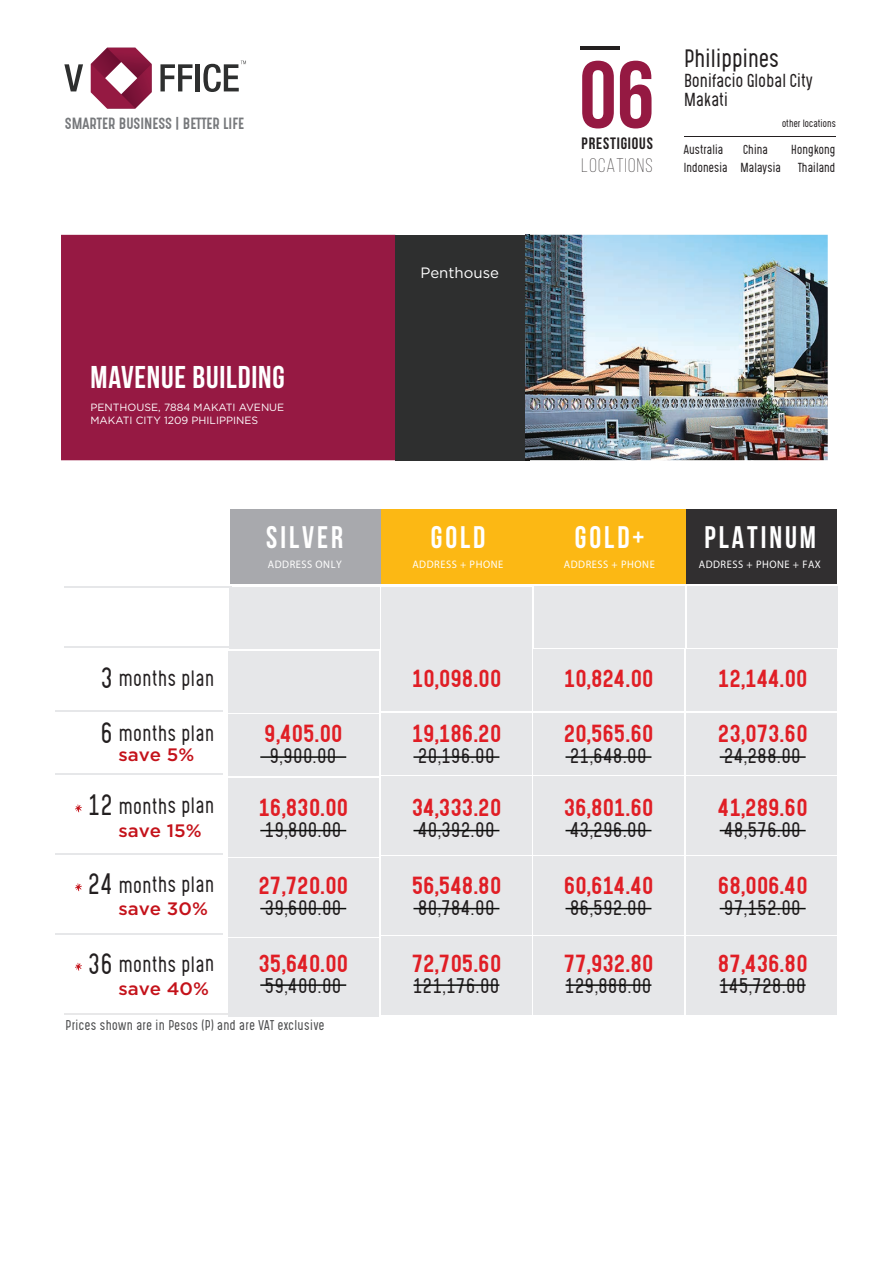
<style>
.page{position:relative;width:893px;height:1263px;background:#fff}
.page>*{position:absolute;margin:0;border:0;box-sizing:border-box;transform-origin:0 0}
.t1{font:700 94.65px "Bebas Neue";color:#951942}
.t2{font:700 31.5px "Bebas Neue";letter-spacing:.025em;color:#fff}
.t3{font:700 31.2px "Bebas Neue";letter-spacing:.1em;color:#fff;scale:.96 1}
.t4{font:300 21.3px "Gotcha Gothic";letter-spacing:-.025em;color:#231f20}
.t5{font:21px "Gotcha Gothic";color:#e01e25;scale:1.04 1}
.t6{font:300 19.5px "Bebas Neue";letter-spacing:.065em;color:#231f20}
.t7{font:300 18.75px "Gotcha Gothic";letter-spacing:-.01em;color:#231f20;scale:.96 1}
.t8{font:300 18px "Gotcha Gothic";color:#231f20;scale:1.04 1}
.t9{font:500 18px "Gotham";color:#c4121a;scale:1.04 1}
.t10{font:700 16.5px "Bebas Neue";letter-spacing:.05em;color:#231f20}
.t11{font:300 16.05px/19.5px "Gotcha Gothic";letter-spacing:-.025em;color:#231f20}
.t12{font:15px "Gotham";color:#fff}
.t13{font:13.8px "Gotcha Gothic";color:#76787b}
.t14{font:300 12px "Gotcha Gothic";color:#4b4c4d}
.t15{font:300 11.1px "Gotcha Gothic";letter-spacing:-.025em;color:#231f20}
.t16{font:500 10.95px "Helvetica Neue LT";letter-spacing:.05em;color:#fff;scale:.96 1}
.t17{font:10.5px/12.6px "Gotham";color:#fff}
.t18{font:300 9px "Gotcha Gothic";letter-spacing:-.025em;color:#231f20}
.s1{font-weight:300}
.s2{font-size:25.05px}
</style>
<div class="page">
<hr style="left:55px;top:710px;width:167px;height:1px;background:#e6e7e9">
<hr style="left:55px;top:773px;width:167px;height:2px;background:#e6e7e9">
<hr style="left:55px;top:853px;width:167px;height:2px;background:#e6e7e9">
<hr style="left:55px;top:933px;width:167px;height:2px;background:#e6e7e9">
<hr style="left:64px;top:1013px;width:167px;height:2px;background:#e8e8e9">
<div style="left:231px;top:510px;width:151px;height:74px;background:#a8a9ad"></div>
<div style="left:536px;top:510px;width:151px;height:74px;background:#fcb814"></div>
<div style="left:382px;top:510px;width:154px;height:74px;background:#fcb814"></div>
<div style="left:686px;top:510px;width:151px;height:74px;background:#312f30"></div>
<div style="left:229px;top:651px;width:150px;height:62px;background:#e6e7e9"></div>
<div style="left:382px;top:649px;width:150px;height:62px;background:#e6e7e9"></div>
<div style="left:686px;top:649px;width:151px;height:62px;background:#e6e7e9"></div>
<div style="left:686px;top:713px;width:151px;height:62px;background:#e6e7e9"></div>
<div style="left:686px;top:776px;width:151px;height:79px;background:#e6e7e9"></div>
<div style="left:686px;top:856px;width:151px;height:79px;background:#e6e7e9"></div>
<div style="left:686px;top:936px;width:151px;height:79px;background:#e6e7e9"></div>
<div style="left:687px;top:586px;width:150px;height:62px;background:#e6e7e9"></div>
<div style="left:533px;top:649px;width:151px;height:62px;background:#e6e7e9"></div>
<div style="left:229px;top:714px;width:150px;height:62px;background:#e6e7e9"></div>
<div style="left:382px;top:713px;width:150px;height:62px;background:#e6e7e9"></div>
<div style="left:533px;top:713px;width:151px;height:62px;background:#e6e7e9"></div>
<div style="left:229px;top:778px;width:150px;height:78px;background:#e6e7e9"></div>
<div style="left:382px;top:776px;width:150px;height:79px;background:#e6e7e9"></div>
<div style="left:533px;top:776px;width:151px;height:79px;background:#e6e7e9"></div>
<div style="left:229px;top:858px;width:150px;height:78px;background:#e6e7e9"></div>
<div style="left:382px;top:856px;width:150px;height:79px;background:#e6e7e9"></div>
<div style="left:533px;top:856px;width:151px;height:79px;background:#e6e7e9"></div>
<div style="left:229px;top:938px;width:150px;height:78px;background:#e6e7e9"></div>
<div style="left:382px;top:936px;width:150px;height:79px;background:#e6e7e9"></div>
<div style="left:533px;top:936px;width:151px;height:79px;background:#e6e7e9"></div>
<div style="left:229px;top:587px;width:151px;height:62px;background:#e6e7e9"></div>
<div style="left:381px;top:587px;width:151px;height:62px;background:#e6e7e9"></div>
<div style="left:534px;top:586px;width:150px;height:62px;background:#e6e7e9"></div>
<hr style="left:64px;top:646px;width:167px;height:2px;background:#e6e7e9">
<hr style="left:64px;top:586px;width:167px;height:1px;background:#e6e7e9">
<svg style="left:75px;top:804px;width:7px;height:8px"></svg>
<svg style="left:75px;top:963px;width:7px;height:7px"></svg>
<svg style="left:75px;top:883px;width:7px;height:8px"></svg>
<hr style="left:720px;top:984px;width:86px;height:2px;background:#0a0c0a">
<hr style="left:565px;top:984px;width:86px;height:2px;background:#0a0c0a">
<hr style="left:413px;top:984px;width:86px;height:2px;background:#0a0c0a">
<hr style="left:260px;top:984px;width:86px;height:2px;background:#0a0c0a">
<hr style="left:720px;top:908px;width:86px;height:1px;background:#0a0c0a">
<hr style="left:565px;top:908px;width:86px;height:1px;background:#0a0c0a">
<hr style="left:413px;top:908px;width:86px;height:1px;background:#0a0c0a">
<hr style="left:260px;top:908px;width:86px;height:1px;background:#0a0c0a">
<hr style="left:720px;top:830px;width:86px;height:1px;background:#0a0c0a">
<hr style="left:565px;top:830px;width:86px;height:1px;background:#0a0c0a">
<hr style="left:413px;top:830px;width:86px;height:1px;background:#0a0c0a">
<hr style="left:260px;top:830px;width:86px;height:1px;background:#0a0c0a">
<hr style="left:720px;top:756px;width:86px;height:2px;background:#0a0c0a">
<hr style="left:565px;top:756px;width:86px;height:2px;background:#0a0c0a">
<hr style="left:413px;top:756px;width:86px;height:2px;background:#0a0c0a">
<hr style="left:260px;top:756px;width:86px;height:2px;background:#0a0c0a">
<hr style="left:580px;top:47px;width:40px;height:3px;background:#231f20">
<hr style="left:684px;top:136px;width:151px;height:1px;background:#231f20">
<svg style="left:160px;top:64px;width:33px;height:27px"></svg>
<div style="left:195px;top:64px;width:5px;height:27px;background:#2e2f2f"></div>
<svg style="left:91px;top:48px;width:61px;height:61px"></svg>
<svg style="left:64px;top:64px;width:19px;height:27px"></svg>
<svg style="left:203px;top:61px;width:43px;height:31px"></svg>
<div style="left:61px;top:235px;width:334px;height:225px;background:#961943"></div>
<div style="left:395px;top:235px;width:134px;height:225px;background:#2e2f2f"></div>
<img style="left:529px;top:235px;width:299px;height:225px">
<img style="left:525px;top:235px;width:4px;height:225px">
<p class="t13" style="left:65px;top:113px;width:181px">SMARTER BUSINESS | BETTER LIFE</p>
<h1 class="t1" style="left:579px;top:43px;width:77px">06</h1>
<p class="t10" style="left:582px;top:134px;width:73px">PRESTIGIOUS</p>
<p class="t6" style="left:582px;top:155px;width:73px">LOCATIONS</p>
<p class="t4" style="left:684px;top:42px;width:97px">Philippines</p>
<p class="t11" style="left:684px;top:70px;width:131px">Bonifacio Global City<br>Makati</p>
<p class="t15" style="left:684px;top:141px;width:41px">Australia</p>
<p class="t15" style="left:743px;top:141px;width:27px">China</p>
<p class="t15" style="left:791px;top:141px;width:46px">Hongkong</p>
<p class="t15" style="left:684px;top:158px;width:99px">Indonesia Malaysia</p>
<p class="t15" style="left:798px;top:158px;width:39px">Thailand</p>
<p class="t18" style="left:782px;top:116px;width:56px">other locations</p>
<p class="t12" style="left:420px;top:264px;width:80px">Penthouse</p>
<h2 class="t2" style="left:91px;top:360px;width:196px">MAVENUE BUILDING</h2>
<p class="t17" style="left:91px;top:401px;width:195px">PENTHOUSE, 7884 MAKATI AVENUE<br>MAKATI CITY 1209 PHILIPPINES</p>
<h3 class="t3" style="left:266px;top:520px;width:82px">SILVER</h3>
<p class="t16" style="left:268px;top:557px;width:79px">ADDRESS ONLY</p>
<h3 class="t3" style="left:431px;top:520px;width:59px">GOLD</h3>
<h3 class="t3" style="left:705px;top:520px;width:118px">PLATINUM</h3>
<p class="t16" style="left:412px;top:557px;width:96px">ADDRESS <span class="s1">+</span> PHONE</p>
<p class="t16" style="left:699px;top:557px;width:129px">ADDRESS <span class="s1">+</span> PHONE <span class="s1">+</span> FAX</p>
<h3 class="t3" style="left:575px;top:520px;width:74px">GOLD+</h3>
<p class="t16" style="left:564px;top:557px;width:96px">ADDRESS <span class="s1">+</span> PHONE</p>
<p class="t7" style="left:101px;top:664px;width:120px"><span class="s2">3</span> months plan</p>
<p class="t7" style="left:101px;top:719px;width:120px"><span class="s2">6</span> months plan</p>
<p class="t5" style="left:264px;top:718px;width:77px">9,405.00</p>
<p class="t5" style="left:412px;top:662px;width:88px">10,098.00</p>
<p class="t5" style="left:564px;top:662px;width:88px">10,824.00</p>
<p class="t5" style="left:718px;top:662px;width:88px">12,144.00</p>
<p class="t5" style="left:412px;top:718px;width:88px">19,186.20</p>
<p class="t5" style="left:564px;top:718px;width:88px">20,565.60</p>
<p class="t5" style="left:718px;top:718px;width:88px">23,073.60</p>
<p class="t9" style="left:118px;top:744px;width:75px">save 5%</p>
<p class="t7" style="left:88px;top:791px;width:133px"><span class="s2">12</span> months plan</p>
<p class="t8" style="left:270px;top:742px;width:66px">9,900.00</p>
<p class="t5" style="left:258px;top:791px;width:88px">16,830.00</p>
<p class="t8" style="left:418px;top:742px;width:75px">20,196.00</p>
<p class="t5" style="left:412px;top:791px;width:88px">34,333.20</p>
<p class="t8" style="left:570px;top:742px;width:75px">21,648.00</p>
<p class="t5" style="left:564px;top:791px;width:88px">36,801.60</p>
<p class="t8" style="left:724px;top:742px;width:75px">24,288.00</p>
<p class="t5" style="left:718px;top:791px;width:88px">41,289.60</p>
<p class="t9" style="left:118px;top:821px;width:82px">save 15%</p>
<p class="t8" style="left:265px;top:815px;width:75px">19,800.00</p>
<p class="t8" style="left:418px;top:815px;width:75px">40,392.00</p>
<p class="t8" style="left:570px;top:815px;width:75px">43,296.00</p>
<p class="t8" style="left:724px;top:815px;width:75px">48,576.00</p>
<p class="t7" style="left:88px;top:870px;width:133px"><span class="s2">24</span> months plan</p>
<p class="t5" style="left:258px;top:869px;width:88px">27,720.00</p>
<p class="t5" style="left:412px;top:869px;width:88px">56,548.80</p>
<p class="t5" style="left:564px;top:869px;width:88px">60,614.40</p>
<p class="t5" style="left:718px;top:869px;width:88px">68,006.40</p>
<p class="t9" style="left:118px;top:899px;width:88px">save 30%</p>
<p class="t8" style="left:265px;top:893px;width:75px">39,600.00</p>
<p class="t8" style="left:418px;top:893px;width:75px">80,784.00</p>
<p class="t8" style="left:570px;top:893px;width:75px">86,592.00</p>
<p class="t8" style="left:724px;top:893px;width:75px">97,152.00</p>
<p class="t7" style="left:88px;top:950px;width:133px"><span class="s2">36</span> months plan</p>
<p class="t5" style="left:258px;top:947px;width:88px">35,640.00</p>
<p class="t5" style="left:412px;top:947px;width:88px">72,705.60</p>
<p class="t5" style="left:564px;top:947px;width:88px">77,932.80</p>
<p class="t5" style="left:718px;top:947px;width:88px">87,436.80</p>
<p class="t9" style="left:118px;top:978px;width:89px">save 40%</p>
<p class="t8" style="left:265px;top:971px;width:75px">59,400.00</p>
<p class="t8" style="left:413px;top:971px;width:85px">121,176.00</p>
<p class="t8" style="left:565px;top:971px;width:85px">129,888.00</p>
<p class="t8" style="left:719px;top:971px;width:85px">145,728.00</p>
<p class="t14" style="left:65px;top:1016px;width:261px">Prices shown are in Pesos (P) and are VAT exclusive</p>
</div>
